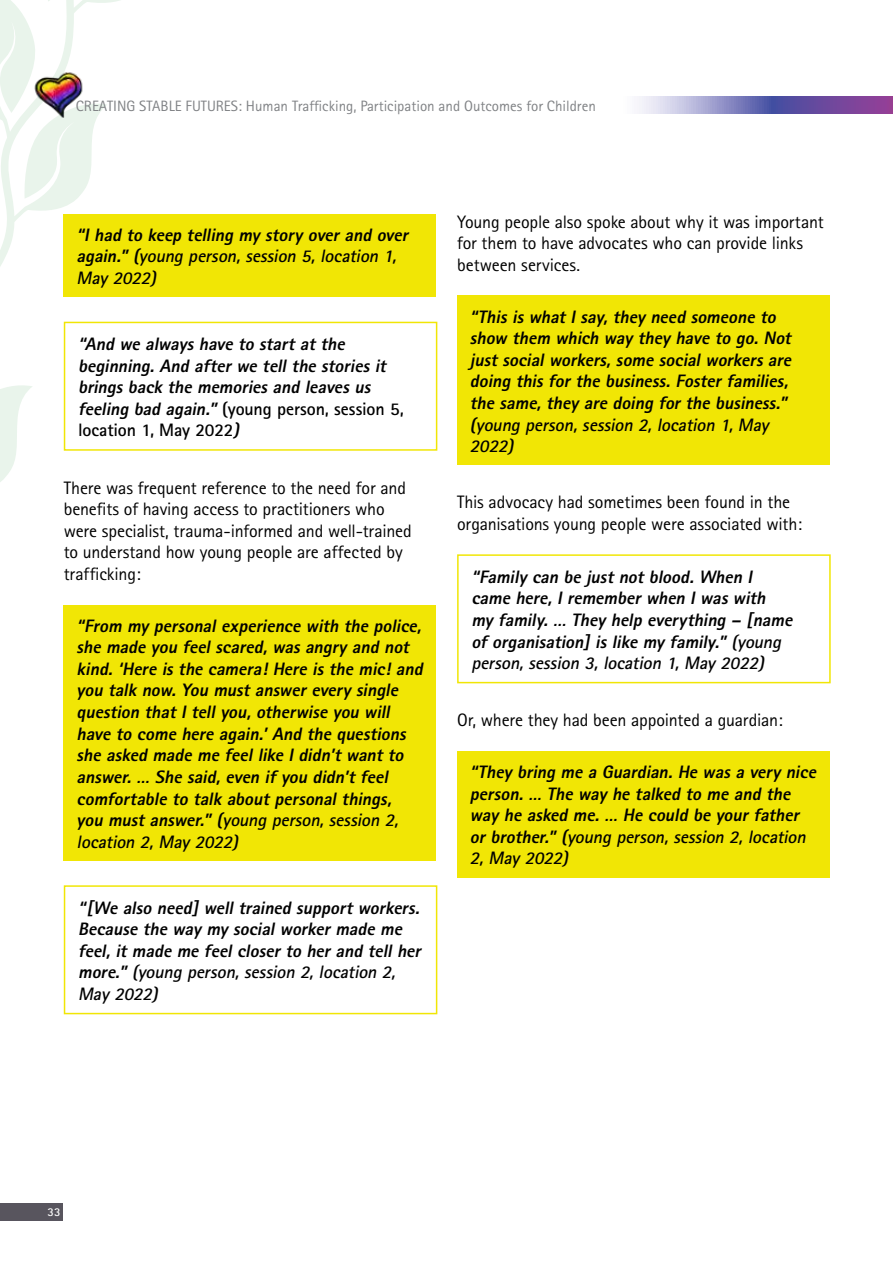
<style>
.page{position:relative;width:893px;height:1263px;background:#fff}
.page>*{position:absolute;margin:0;border:0;box-sizing:border-box;transform-origin:0 0}
.t1{font:italic 800 18px/21.6px "Rotis Sans Serif";color:#000}
.t2{font:18px/21.6px "Rotis Sans Serif";letter-spacing:-.01em;color:#000}
.t3{font:15px "Rotis Sans Serif";color:#808285}
.t4{font:700 12px "Rotis Sans Serif";color:#fff}
.s1{font-weight:700}
.s2{font-weight:700;font-style:normal}
</style>
<div class="page">
<svg style="left:0;top:0;width:153px;height:1015px"></svg>
<svg style="left:41px;top:0;width:30px;height:2px"></svg>
<div style="left:0;top:1203px;width:63px;height:18px;background:#58555e"></div>
<svg style="left:639px;top:96px;width:254px;height:18px;background:#8c79b8"></svg>
<img style="left:20px;top:67px;width:69px;height:64px">
<div style="left:64px;top:214px;width:372px;height:83px;background:#f1e605"></div>
<div style="left:65px;top:322px;width:372px;height:128px;background:#fff"></div>
<div style="left:64px;top:322px;width:373px;height:129px;border:2px solid #f1e605"></div>
<div style="left:64px;top:605px;width:372px;height:255px;background:#f1e605"></div>
<div style="left:65px;top:886px;width:372px;height:127px;background:#fff"></div>
<div style="left:64px;top:885px;width:373px;height:129px;border:2px solid #f1e605"></div>
<div style="left:457px;top:296px;width:372px;height:169px;background:#f1e605"></div>
<div style="left:457px;top:554px;width:374px;height:129px;border:2px solid #f1e605"></div>
<div style="left:457px;top:751px;width:372px;height:126px;background:#f1e605"></div>
<p class="t3" style="left:76px;top:97px;width:521px">CREATING STABLE FUTURES: Human Trafficking, Participation and Outcomes for Children</p>
<p class="t1" style="left:77px;top:224px;width:337px">“I had to keep telling my story over and over again.” (<span class="s1">young person, session 5, location 1,<br>May 2022)</span></p>
<p class="t1" style="left:78px;top:333px;width:327px">“And we always have to start at the beginning. And after we tell the stories it brings back the memories and leaves us feeling bad again.” <span class="s2">(young person, session 5, location 1, May 2022</span>)</p>
<p class="t2" style="left:64px;top:476px;width:350px">There was frequent reference to the need for and benefits of having access to practitioners who were specialist, trauma-informed and well-trained to understand how young people are affected by trafficking:</p>
<p class="t1" style="left:77px;top:614px;width:352px">“From my personal experience with the police, she made you feel scared, was angry and not kind. ‘Here is the camera! Here is the mic! and you talk now. You must answer every single question that I tell you, otherwise you will have to come here again.’ And the questions she asked made me feel like I didn’t want to answer. … She said, even if you didn’t feel comfortable to talk about personal things, you must answer.” (<span class="s1">young person, session 2, location 2, May 2022)</span></p>
<p class="t1" style="left:78px;top:896px;width:348px">“[We also need] well trained support workers.<br>Because the way my social worker made me feel, it made me feel closer to her and tell her more.” <span class="s1">(young person, session 2, location 2, May 2022)</span></p>
<p class="t2" style="left:457px;top:211px;width:368px">Young people also spoke about why it was important for them to have advocates who can provide links between services.</p>
<p class="t1" style="left:470px;top:305px;width:327px">“This is what I say, they need someone to show them which way they have to go. Not just social workers, some social workers are doing this for the business. Foster families, the same, they are doing for the business.” (<span class="s1">young person, session 2, location 1, May 2022)</span></p>
<p class="t2" style="left:457px;top:491px;width:347px">This advocacy had sometimes been found in the organisations young people were associated with:</p>
<p class="t1" style="left:471px;top:565px;width:326px">“Family can be just not blood. When I came here, I remember when I was with my family. … They help everything – [name of organisation] is like my family.” <span class="s1">(young person, session 3, location 1, May 2022)</span></p>
<p class="t2" style="left:457px;top:709px;width:327px">Or, where they had been appointed a guardian:</p>
<p class="t1" style="left:470px;top:761px;width:352px">“They bring me a Guardian. He was a very nice person. … The way he talked to me and the way he asked me. … He could be your father or brother.” (<span class="s1">young person, session 2, location 2, May 2022)</span></p>
<p class="t4" style="left:48px;top:1205px;width:14px">33</p>
</div>
